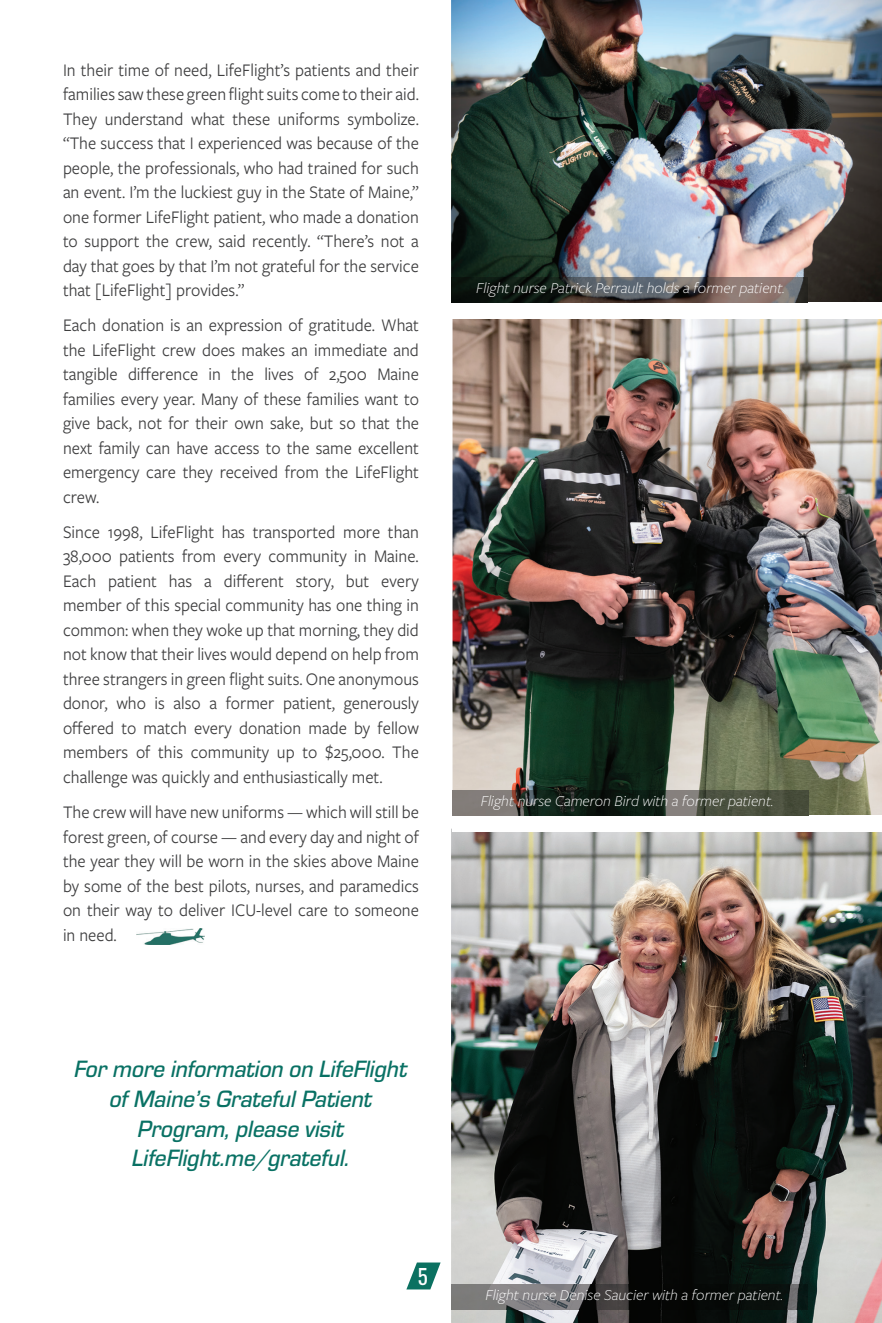
<style>
.page{position:relative;width:882px;height:1323px;background:#fff}
.page>*{position:absolute;margin:0;border:0;box-sizing:border-box;transform-origin:0 0}
.t1{font:24.5px/29.8px "Eurostile Med Ita";color:#097164;text-align:center;scale:.95 1}
.t2{font:21px "Oswald";color:#fff}
.t3{font:18.38px/24.5px "Freight Sans Pro";color:#3e3e3f;text-align:justify;scale:.95 1}
.t4{font:italic 300 15.75px "Freight Sans Pro";color:#fff}
</style>
<div class="page">
<svg style="left:406px;top:1263px;width:35px;height:26px"></svg>
<img style="left:136px;top:929px;width:69px;height:16px">
<img style="left:451px;top:0;width:431px;height:303px">
<img style="left:451px;top:829px;width:431px;height:494px">
<img style="left:453px;top:319px;width:429px;height:496px">
<div style="left:453px;top:816px;width:429px;height:16px;background:#fff"></div>
<img style="left:451px;top:277px;width:356px;height:26px">
<img style="left:453px;top:790px;width:356px;height:26px">
<img style="left:451px;top:1284px;width:356px;height:26px">
<p class="t3" style="left:63px;top:57px;width:376px">In their time of need, LifeFlight’s patients and their families saw these green flight suits come to their aid.<br>They understand what these uniforms symbolize. “The success that I experienced was because of the people, the professionals, who had trained for such an event. I’m the luckiest guy in the State of Maine,” one former LifeFlight patient, who made a donation to support the crew, said recently. “There’s not a day that goes by that I’m not grateful for the service that [LifeFlight] provides.”</p>
<p class="t3" style="left:63px;top:312px;width:376px">Each donation is an expression of gratitude. What the LifeFlight crew does makes an immediate and tangible difference in the lives of 2,500 Maine families every year. Many of these families want to give back, not for their own sake, but so that the next family can have access to the same excellent emergency care they received from the LifeFlight crew.</p>
<p class="t3" style="left:63px;top:519px;width:376px">Since 1998, LifeFlight has transported more than 38,000 patients from every community in Maine.<br>Each patient has a different story, but every member of this special community has one thing in common: when they woke up that morning, they did not know that their lives would depend on help from three strangers in green flight suits. One anonymous donor, who is also a former patient, generously offered to match every donation made by fellow members of this community up to $25,000. The challenge was quickly and enthusiastically met.</p>
<p class="t3" style="left:63px;top:799px;width:376px">The crew will have new uniforms — which will still be forest green, of course — and every day and night of the year they will be worn in the skies above Maine by some of the best pilots, nurses, and paramedics on their way to deliver ICU-level care to someone in need.</p>
<h1 class="t1" style="left:75px;top:1053px;width:352px">For more information on LifeFlight of Maine’s Grateful Patient<br>Program, please visit<br>LifeFlight.me/grateful.</h1>
<p class="t2" style="left:418px;top:1258px;width:11px">5</p>
<p class="t4" style="left:476px;top:278px;width:310px">Flight nurse Patrick Perrault holds a former patient.</p>
<p class="t4" style="left:481px;top:791px;width:294px">Flight nurse Cameron Bird with a former patient.</p>
<p class="t4" style="left:486px;top:1285px;width:299px">Flight nurse Denise Saucier with a former patient.</p>
</div>
